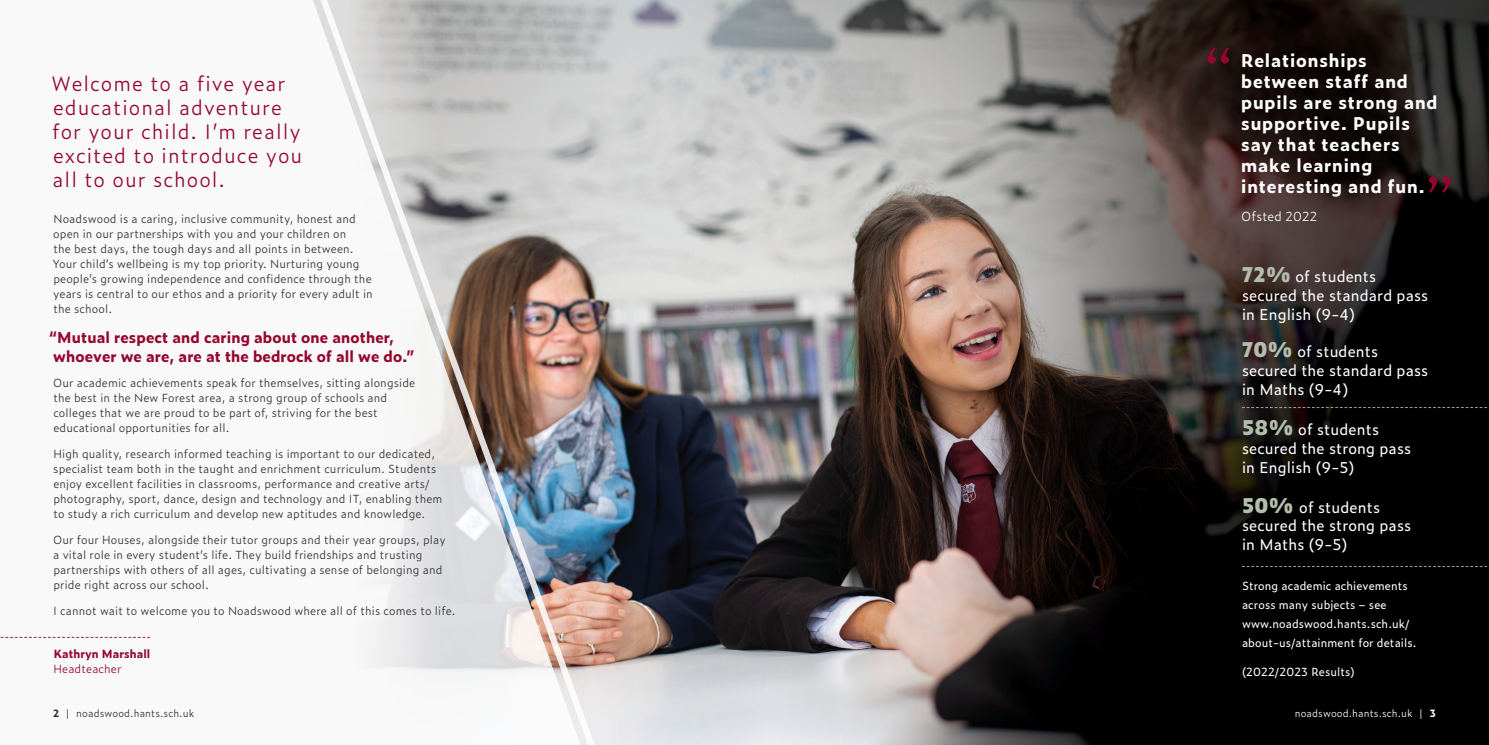
<style>
.page{position:relative;width:1489px;height:745px;background:#fff}
.page>*{position:absolute;margin:0;border:0;box-sizing:border-box;transform-origin:0 0}
.t1{font:75px "Agenda";color:#95062f;scale:1.08 1}
.t2{font:300 20px/24px "Zeitung Pro";letter-spacing:.05em;color:#95062f}
.t3{font:700 17.5px/21px "Zeitung Pro";letter-spacing:.05em;color:#fff}
.t4{font:15px/18.8px "Zeitung Pro";letter-spacing:.01em;color:#fff}
.t5{font:700 15px/18.8px "Zeitung Pro";letter-spacing:.01em;color:#95062f}
.t6{font:300 12.5px "Zeitung Pro";letter-spacing:.01em;color:#fff}
.t7{font:300 11.25px/15px "Zeitung Pro";letter-spacing:.01em;color:#312f30}
.t8{font:11.25px/18.8px "Zeitung Pro";letter-spacing:.01em;color:#fff}
.t9{font:700 11.25px "Zeitung Pro";letter-spacing:.01em;color:#95062f}
.t10{font:300 11.25px "Zeitung Pro";letter-spacing:.01em;color:#95062f}
.t11{font:300 10px "Zeitung Pro";letter-spacing:.01em;color:#312f30}
.t12{font:300 10px "Zeitung Pro";letter-spacing:.01em;color:#fff}
.s1{font-weight:700}
.s2{font-weight:800;font-size:20px;color:#b4bcaa}
</style>
<div class="page">
<img style="left:614px;top:0;width:874px;height:744px">
<svg style="left:0;top:636px;width:150px;height:1px"></svg>
<img style="left:313px;top:0;width:301px;height:744px">
<svg style="left:1241px;top:565px;width:247px;height:1px"></svg>
<svg style="left:1241px;top:407px;width:247px;height:1px"></svg>
<p class="t2" style="left:51px;top:71px;width:253px">Welcome to a five year educational adventure for your child. I’m really excited to introduce you all to our school.</p>
<p class="t7" style="left:52px;top:211px;width:322px">Noadswood is a caring, inclusive community, honest and open in our partnerships with you and your children on<br>the best days, the tough days and all points in between.<br>Your child’s wellbeing is my top priority. Nurturing young people’s growing independence and confidence through the years is central to our ethos and a priority for every adult in the school.</p>
<p class="t5" style="left:49px;top:327px;width:366px">“Mutual respect and caring about one another, whoever we are, are at the bedrock of all we do.”</p>
<p class="t7" style="left:53px;top:375px;width:363px">Our academic achievements speak for themselves, sitting alongside the best in the New Forest area, a strong group of schools and colleges that we are proud to be part of, striving for the best educational opportunities for all.</p>
<p class="t7" style="left:53px;top:445px;width:391px">High quality, research informed teaching is important to our dedicated, specialist team both in the taught and enrichment curriculum. Students enjoy excellent facilities in classrooms, performance and creative arts/ photography, sport, dance, design and technology and IT, enabling them to study a rich curriculum and develop new aptitudes and knowledge.</p>
<p class="t7" style="left:53px;top:531px;width:394px">Our four Houses, alongside their tutor groups and their year groups, play a vital role in every student’s life. They build friendships and trusting partnerships with others of all ages, cultivating a sense of belonging and pride right across our school.</p>
<p class="t7" style="left:53px;top:602px;width:404px">I cannot wait to welcome you to Noadswood where all of this comes to life.</p>
<p class="t9" style="left:54px;top:644px;width:98px">Kathryn Marshall</p>
<p class="t10" style="left:53px;top:660px;width:70px">Headteacher</p>
<p class="t11" style="left:53px;top:705px;width:142px"><span class="s1">2</span> | noadswood.hants.sch.uk</p>
<p class="t1" style="left:1203px;top:32px;width:28px">“</p>
<p class="t3" style="left:1241px;top:49px;width:198px">Relationships between staff and pupils are strong and supportive. Pupils say that teachers make learning interesting and fun.</p>
<p class="t6" style="left:1241px;top:207px;width:77px">Ofsted 2022</p>
<p class="t1" style="left:1424px;top:160px;width:28px">”</p>
<p class="t4" style="left:1241px;top:266px;width:188px"><span class="s2">72%</span> of students secured the standard pass in English (9-4)</p>
<p class="t4" style="left:1241px;top:341px;width:188px"><span class="s2">70%</span> of students secured the standard pass in Maths (9-4)</p>
<p class="t4" style="left:1241px;top:419px;width:171px"><span class="s2">58%</span> of students secured the strong pass in English (9-5)</p>
<p class="t4" style="left:1241px;top:496px;width:171px"><span class="s2">50%</span> of students secured the strong pass in Maths (9-5)</p>
<p class="t8" style="left:1241px;top:576px;width:176px">Strong academic achievements across many subjects – see www.noadswood.hants.sch.uk/ about-us/attainment for details.</p>
<p class="t8" style="left:1241px;top:661px;width:114px">(2022/2023 Results)</p>
<p class="t12" style="left:1294px;top:705px;width:142px">noadswood.hants.sch.uk | <span class="s1">3</span></p>
</div>
